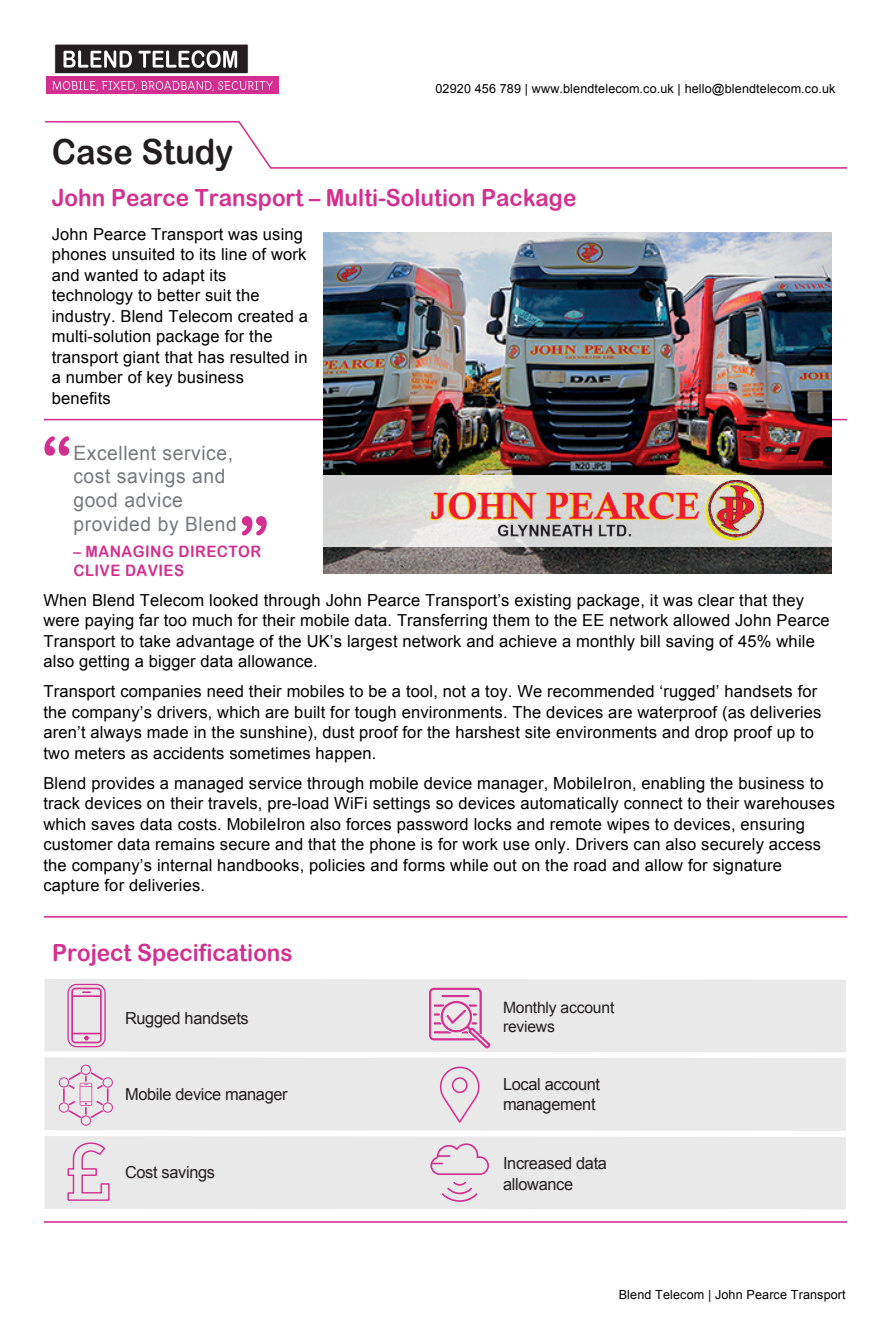
<style>
.page{position:relative;width:893px;height:1339px;background:#fff}
.page>*{position:absolute;margin:0;border:0;box-sizing:border-box;transform-origin:0 0}
.t1{font:34.65px "Arial Rounded MT Bold";color:#231f20;scale:.95 1}
.t2{font:23.7px "Arial Rounded MT Bold";color:#d32f90;scale:.95 1}
.t3{font:19.8px/23.9px "Arial";letter-spacing:.03em;color:#76787b}
.t4{font:16.5px/20.4px "Arial";letter-spacing:.01em;color:#000001}
.t5{font:16.5px/20.4px "Arial";letter-spacing:-.02em;color:#231f20}
.t6{font:15.75px/18.9px "Arial Rounded MT Bold";letter-spacing:.03em;color:#d32f90;scale:.95 1}
.t7{font:15.75px/18.8px "Arial";letter-spacing:-.015em;color:#231f20}
.t8{font:12.6px "Arial";letter-spacing:.01em;color:#000001}
</style>
<div class="page">
<div style="left:54px;top:44px;width:195px;height:30px;background:#231f20;border:1px solid #fff"></div>
<svg style="left:64px;top:50px;width:68px;height:18px"></svg>
<svg style="left:138px;top:50px;width:99px;height:18px"></svg>
<div style="left:46px;top:76px;width:232px;height:18px;background:#d32f90"></div>
<svg style="left:52px;top:81px;width:221px;height:10px"></svg>
<svg style="left:45px;top:121px;width:802px;height:48px"></svg>
<hr style="left:44px;top:419px;width:803px;height:1px;background:#d32f90">
<svg style="left:44px;top:436px;width:25px;height:20px"></svg>
<svg style="left:242px;top:516px;width:25px;height:19px"></svg>
<div style="left:44px;top:979px;width:802px;height:73px;background:#e9e9ea"></div>
<hr style="left:44px;top:916px;width:803px;height:1px;background:#d32f90">
<hr style="left:44px;top:1220px;width:803px;height:2px;background:#d32f90">
<div style="left:44px;top:1057px;width:802px;height:73px;background:#e9e9ea"></div>
<div style="left:44px;top:1136px;width:802px;height:73px;background:#e9e9ea"></div>
<svg style="left:429px;top:987px;width:61px;height:61px;background:#e3b8d2"></svg>
<img style="left:323px;top:232px;width:509px;height:341px">
<svg style="left:323px;top:476px;width:509px;height:71px;background:#dbdbd8"></svg>
<img style="left:430px;top:480px;width:333px;height:61px">
<svg style="left:438px;top:1066px;width:44px;height:56px;background:#e6d3df"></svg>
<svg style="left:67px;top:1141px;width:43px;height:60px;background:#e5cbdb"></svg>
<svg style="left:58px;top:1064px;width:55px;height:62px;background:#e6d0de"></svg>
<svg style="left:442px;top:1181px;width:36px;height:20px"></svg>
<svg style="left:430px;top:1143px;width:59px;height:31px;background:#e6d0de"></svg>
<div style="left:67px;top:983px;width:39px;height:64px;border:1px solid #d32f90;border-radius:8px"></div>
<svg style="left:71px;top:987px;width:31px;height:56px;background:#e4bfd5"></svg>
<h1 class="t1" style="left:52px;top:131px;width:193px">Case Study</h1>
<p class="t8" style="left:435px;top:81px;width:401px">02920 456 789 | www.blendtelecom.co.uk | hello@blendtelecom.co.uk</p>
<h2 class="t2" style="left:52px;top:183px;width:554px">John Pearce Transport – Multi-Solution Package</h2>
<p class="t4" style="left:52px;top:224px;width:258px">John Pearce Transport was using phones unsuited to its line of work and wanted to adapt its technology to better suit the industry. Blend Telecom created a multi-solution package for the transport giant that has resulted in a number of key business<br>benefits</p>
<p class="t3" style="left:73px;top:441px;width:165px">Excellent service, cost savings and good advice provided by Blend</p>
<p class="t6" style="left:74px;top:541px;width:199px">– MANAGING DIRECTOR<br>CLIVE DAVIES</p>
<p class="t4" style="left:43px;top:590px;width:788px">When Blend Telecom looked through John Pearce Transport’s existing package, it was clear that they were paying far too much for their mobile data. Transferring them to the EE network allowed John Pearce Transport to take advantage of the UK’s largest network and achieve a monthly bill saving of 45% while also getting a bigger data allowance.</p>
<p class="t4" style="left:43px;top:681px;width:780px">Transport companies need their mobiles to be a tool, not a toy. We recommended ‘rugged’ handsets for the company’s drivers, which are built for tough environments. The devices are waterproof (as deliveries aren’t always made in the sunshine), dust proof for the harshest site environments and drop proof up to two meters as accidents sometimes happen.</p>
<p class="t4" style="left:43px;top:772px;width:793px">Blend provides a managed service through mobile device manager, MobileIron, enabling the business to track devices on their travels, pre-load WiFi settings so devices automatically connect to their warehouses which saves data costs. MobileIron also forces password locks and remote wipes to devices, ensuring customer data remains secure and that the phone is for work use only. Drivers can also securely access the company’s internal handbooks, policies and forms while out on the road and allow for signature capture for deliveries.</p>
<h2 class="t2" style="left:52px;top:938px;width:255px">Project Specifications</h2>
<p class="t5" style="left:125px;top:1007px;width:125px">Rugged handsets</p>
<p class="t5" style="left:125px;top:1084px;width:164px">Mobile device manager</p>
<p class="t5" style="left:125px;top:1162px;width:92px">Cost savings</p>
<p class="t7" style="left:503px;top:998px;width:113px">Monthly account reviews</p>
<p class="t5" style="left:503px;top:1073px;width:99px">Local account management</p>
<p class="t5" style="left:503px;top:1153px;width:106px">Increased data allowance</p>
<p class="t8" style="left:619px;top:1285px;width:229px">Blend Telecom | John Pearce Transport</p>
</div>
